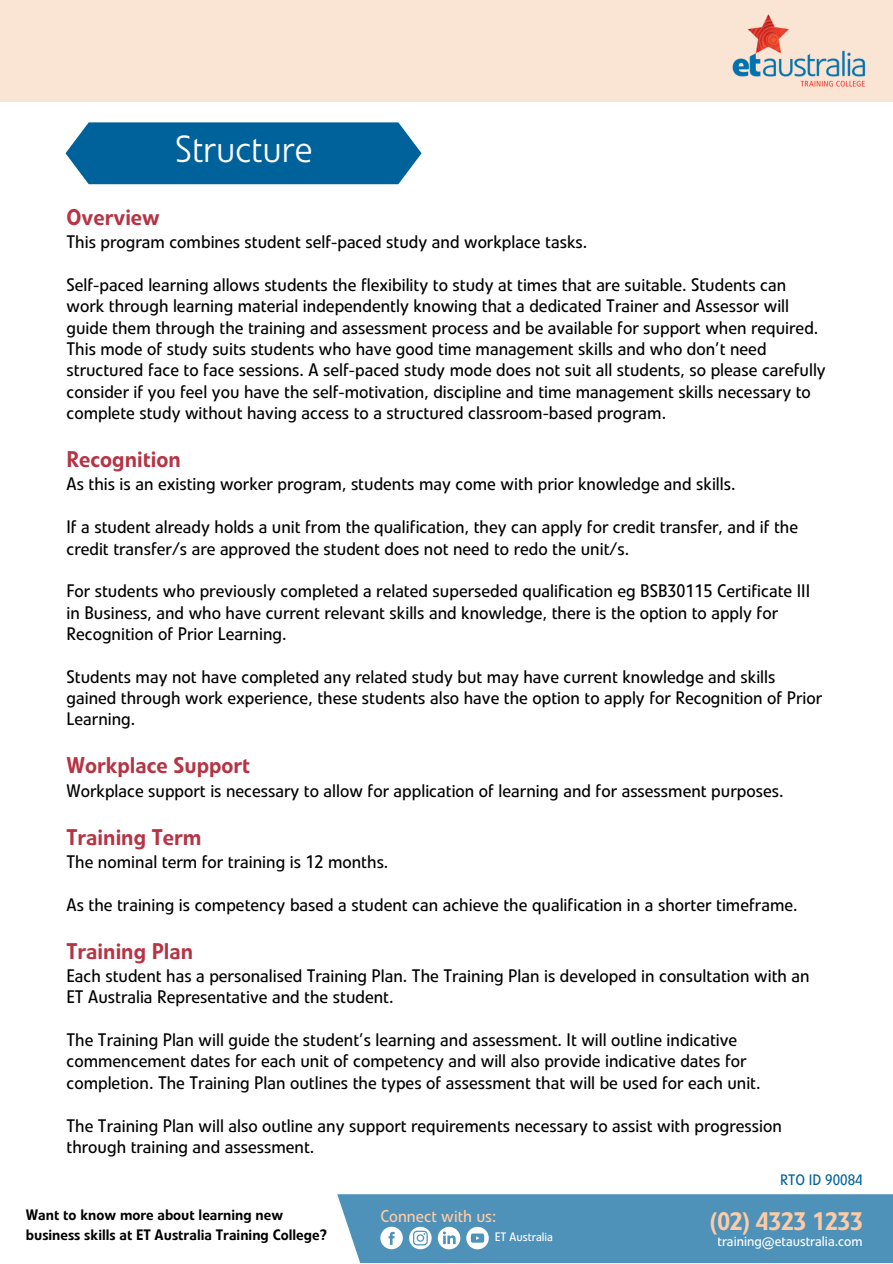
<style>
.page{position:relative;width:893px;height:1264px;background:#fff}
.page>*{position:absolute;margin:0;border:0;box-sizing:border-box;transform-origin:0 0}
.t1{font:300 37.5px "Linotype Veto";color:#fff}
.t2{font:500 25.05px "Linotype Veto";color:#ffcba4}
.t3{font:500 22.5px "Linotype Veto";color:#b63444}
.t4{font:18px/21.3px "Linotype Veto";color:#000}
.t5{font:16.95px "Linotype Veto";color:#ffcba4}
.t6{font:500 15px/20.2px "Linotype Veto";color:#000}
.t7{font:15px "Linotype Veto";color:#00629b}
.t8{font:13.95px "Linotype Veto";color:#fff}
.t9{font:12.15px "Linotype Veto";color:#fff}
</style>
<div class="page">
<svg style="left:337px;top:1194px;width:555px;height:68px;background:#5898bd"></svg>
<svg style="left:65px;top:122px;width:356px;height:62px;background:#126da2"></svg>
<div style="left:0;top:0;width:892px;height:101px;background:#fae4d4"></div>
<img style="left:732px;top:14px;width:134px;height:73px">
<h1 class="t1" style="left:175px;top:134px;width:139px">Structure</h1>
<p class="t3" style="left:66px;top:208px;width:95px">Overview</p>
<p class="t4" style="left:66px;top:233px;width:522px">This program combines student self-paced study and workplace tasks.</p>
<p class="t4" style="left:66px;top:276px;width:760px">Self-paced learning allows students the flexibility to study at times that are suitable. Students can work through learning material independently knowing that a dedicated Trainer and Assessor will guide them through the training and assessment process and be available for support when required.<br>This mode of study suits students who have good time management skills and who don’t need structured face to face sessions. A self-paced study mode does not suit all students, so please carefully consider if you feel you have the self-motivation, discipline and time management skills necessary to complete study without having access to a structured classroom-based program.</p>
<p class="t3" style="left:66px;top:450px;width:116px">Recognition</p>
<p class="t4" style="left:66px;top:475px;width:670px">As this is an existing worker program, students may come with prior knowledge and skills.</p>
<p class="t4" style="left:66px;top:518px;width:733px">If a student already holds a unit from the qualification, they can apply for credit transfer, and if the credit transfer/s are approved the student does not need to redo the unit/s.</p>
<p class="t4" style="left:66px;top:582px;width:745px">For students who previously completed a related superseded qualification eg BSB30115 Certificate III in Business, and who have current relevant skills and knowledge, there is the option to apply for<br>Recognition of Prior Learning.</p>
<p class="t4" style="left:66px;top:667px;width:757px">Students may not have completed any related study but may have current knowledge and skills gained through work experience, these students also have the option to apply for Recognition of Prior<br>Learning.</p>
<p class="t3" style="left:66px;top:756px;width:185px">Workplace Support</p>
<p class="t4" style="left:66px;top:781px;width:718px">Workplace support is necessary to allow for application of learning and for assessment purposes.</p>
<p class="t3" style="left:66px;top:827px;width:136px">Training Term</p>
<p class="t4" style="left:66px;top:852px;width:323px">The nominal term for training is 12 months.</p>
<p class="t4" style="left:66px;top:895px;width:732px">As the training is competency based a student can achieve the qualification in a shorter timeframe.</p>
<p class="t3" style="left:66px;top:941px;width:128px">Training Plan</p>
<p class="t4" style="left:66px;top:966px;width:744px">Each student has a personalised Training Plan. The Training Plan is developed in consultation with an<br>ET Australia Representative and the student.</p>
<p class="t4" style="left:66px;top:1030px;width:695px">The Training Plan will guide the student’s learning and assessment. It will outline indicative commencement dates for each unit of competency and will also provide indicative dates for completion. The Training Plan outlines the types of assessment that will be used for each unit.</p>
<p class="t4" style="left:66px;top:1116px;width:717px">The Training Plan will also outline any support requirements necessary to assist with progression through training and assessment.</p>
<p class="t6" style="left:26px;top:1205px;width:302px">Want to know more about learning new business skills at ET Australia Training College?</p>
<p class="t5" style="left:380px;top:1208px;width:117px">Connect with us:</p>
<p class="t9" style="left:495px;top:1231px;width:60px">ET Australia</p>
<p class="t7" style="left:780px;top:1173px;width:84px">RTO ID 90084</p>
<h2 class="t2" style="left:710px;top:1211px;width:154px">(02) 4323 1233</h2>
<p class="t8" style="left:717px;top:1235px;width:147px">training@etaustralia.com</p>
</div>
